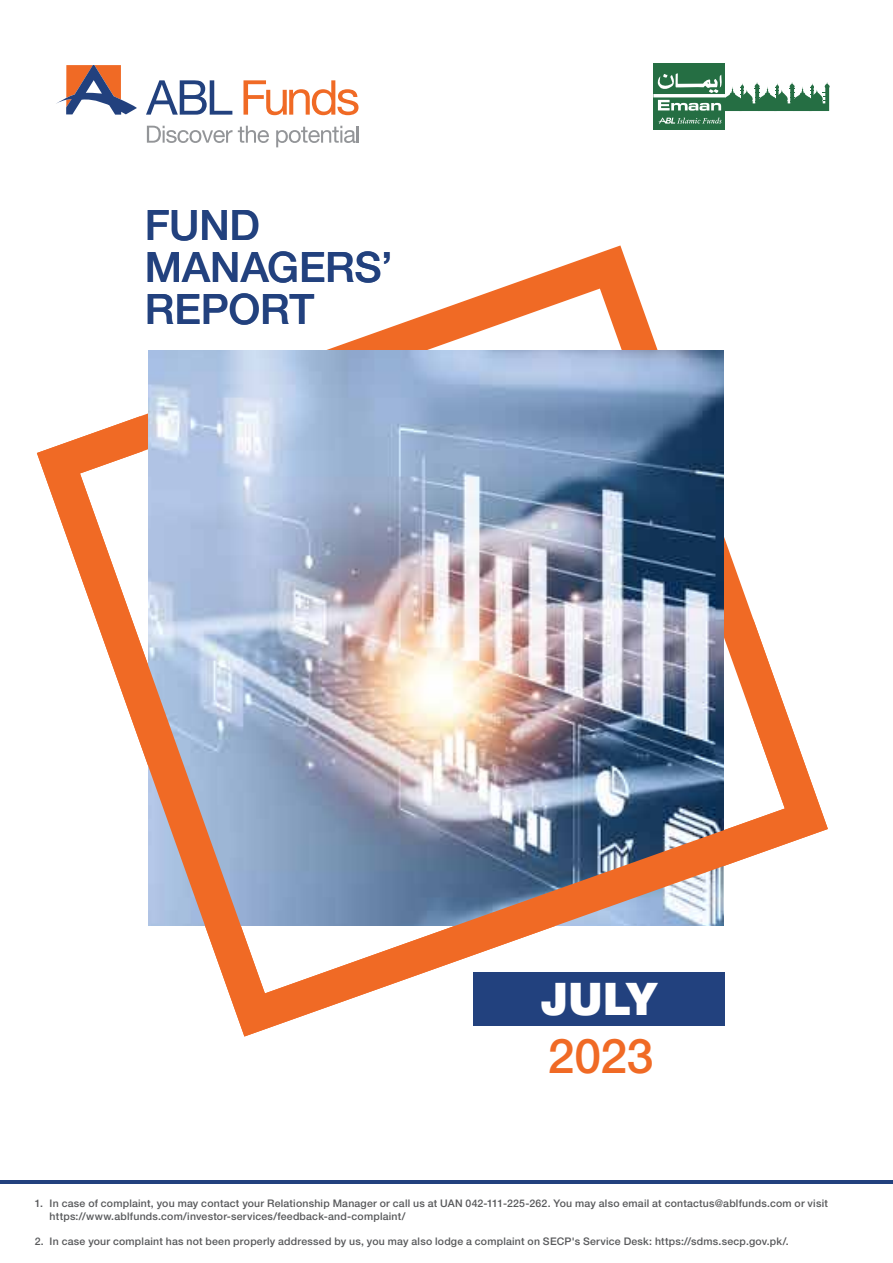
<style>
.page{position:relative;width:893px;height:1263px;background:#fff}
.page>*{position:absolute;margin:0;border:0;box-sizing:border-box;transform-origin:0 0}
.t1{font:500 48px "Helvetica Neue LT Pro";color:#f06a25}
.t2{font:900 45px "Helvetica Neue LT Pro";color:#fff}
.t3{font:500 42px/42px "Helvetica Neue LT Pro";letter-spacing:-.005em;color:#22417e}
.t4{font:500 10.5px/12.6px "Helvetica Neue LT Pro";letter-spacing:.02em;color:#58595b}
</style>
<div class="page">
<svg style="left:141px;top:245px;width:583px;height:171px"></svg>
<img style="left:148px;top:350px;width:575px;height:66px">
<img style="left:37px;top:416px;width:791px;height:620px">
<hr style="left:0;top:1181px;width:893px;height:3px;background:#22417e">
<svg style="left:56px;top:65px;width:81px;height:50px"></svg>
<svg style="left:146px;top:80px;width:86px;height:35px"></svg>
<svg style="left:243px;top:80px;width:115px;height:35px"></svg>
<svg style="left:147px;top:126px;width:122px;height:17px"></svg>
<svg style="left:276px;top:126px;width:83px;height:21px"></svg>
<div style="left:653px;top:63px;width:72px;height:67px;background:#256e43"></div>
<svg style="left:658px;top:117px;width:63px;height:7px"></svg>
<svg style="left:653px;top:73px;width:177px;height:38px"></svg>
<h3 class="t3" style="left:145px;top:203px;width:249px">FUND<br>MANAGERS’<br>REPORT</h3>
<h2 class="t2" style="left:541px;top:972px;width:118px">JULY</h2>
<h1 class="t1" style="left:548px;top:1027px;width:107px">2023</h1>
<p class="t4" style="left:50px;top:1197px;width:780px;text-indent:-15px">1. In case of complaint, you may contact your Relationship Manager or call us at UAN 042-111-225-262. You may also email at contactus@ablfunds.com or visit https://www.ablfunds.com/investor-services/feedback-and-complaint/</p>
<p class="t4" style="left:35px;top:1235px;width:755px">2. In case your complaint has not been properly addressed by us, you may also lodge a complaint on SECP's Service Desk: https://sdms.secp.gov.pk/.</p>
</div>
